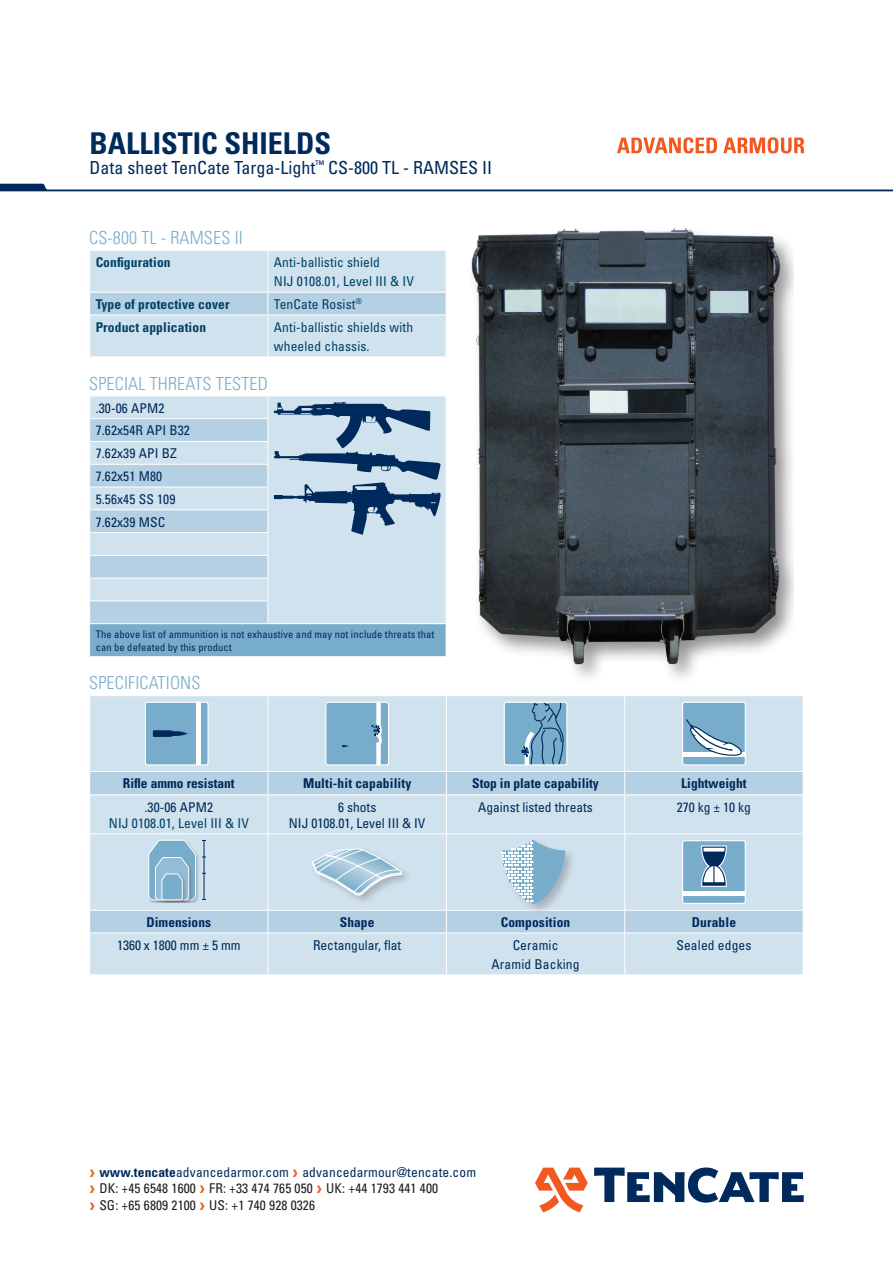
<style>
.page{position:relative;width:893px;height:1263px;background:#fff}
.page>*{position:absolute;margin:0;border:0;box-sizing:border-box;transform-origin:0 0}
.t1{font:700 condensed 30px "Univers";color:#002a5c}
.Body_text{font:300 condensed 18px "Univers";letter-spacing:.01em;color:#77adca}
.t2{font:condensed 18px "Univers";color:#002a5c}
.Body_text-2{font:condensed 13.5px "Univers";letter-spacing:.01em;color:#002a5c}
.Body_text-3{font:condensed 13.5px/19.2px "Univers";letter-spacing:.01em;color:#004068}
.Cell_row{font:condensed 13.5px "Univers";color:#002a5c}
.Body_text-4{font:condensed 13.5px "Univers";letter-spacing:.01em;color:#231f20}
.Cell_row-2{font:700 condensed 13.5px "Univers";color:#002a5c}
.Body_text-5{font:700 condensed 13.5px "Univers";letter-spacing:.01em;color:#004068}
.Body_text-6{font:700 condensed 13.5px "Univers";letter-spacing:.01em;color:#002a5c}
.Body_text-7{font:condensed 10.5px/12.6px "Univers";letter-spacing:.01em;color:#002a5c}
.s1{font-family:"Ten Cate Arrow";font-stretch:normal;color:#f15921}
.s2{font-weight:700}
</style>
<div class="page">
<svg style="left:0;top:184px;width:893px;height:7px"></svg>
<svg style="left:90px;top:251px;width:356px;height:105px"></svg>
<hr style="left:89px;top:315px;width:179px;height:1px;background:#fff">
<hr style="left:268px;top:315px;width:178px;height:1px;background:#fff">
<hr style="left:267px;top:315px;width:1px;height:41px;background:#fff">
<div style="left:90px;top:624px;width:356px;height:33px;background:#77adca"></div>
<svg style="left:90px;top:396px;width:178px;height:227px"></svg>
<hr style="left:89px;top:656px;width:179px;height:1px;background:#fff">
<hr style="left:268px;top:656px;width:178px;height:1px;background:#fff">
<svg style="left:274px;top:396px;width:172px;height:227px"></svg>
<div style="left:90px;top:696px;width:713px;height:278px;background:#d0e2ed"></div>
<svg style="left:90px;top:772px;width:713px;height:160px;fill:#d0e2ed"></svg>
<hr style="left:268px;top:696px;width:1px;height:75px;background:#fff">
<hr style="left:446px;top:696px;width:1px;height:75px;background:#fff">
<hr style="left:624px;top:696px;width:1px;height:75px;background:#fff">
<hr style="left:89px;top:771px;width:179px;height:1px;background:#fff">
<hr style="left:268px;top:771px;width:178px;height:1px;background:#fff">
<svg style="left:268px;top:772px;width:1px;height:22px"></svg>
<hr style="left:446px;top:771px;width:179px;height:1px;background:#fff">
<svg style="left:446px;top:772px;width:1px;height:22px"></svg>
<hr style="left:625px;top:771px;width:178px;height:1px;background:#fff">
<svg style="left:624px;top:772px;width:1px;height:22px"></svg>
<hr style="left:89px;top:794px;width:179px;height:1px;background:#fff">
<hr style="left:268px;top:794px;width:178px;height:1px;background:#fff">
<hr style="left:268px;top:795px;width:1px;height:38px;background:#fff">
<hr style="left:446px;top:794px;width:179px;height:1px;background:#fff">
<hr style="left:446px;top:795px;width:1px;height:38px;background:#fff">
<hr style="left:625px;top:794px;width:178px;height:1px;background:#fff">
<hr style="left:624px;top:795px;width:1px;height:38px;background:#fff">
<hr style="left:89px;top:833px;width:179px;height:1px;background:#fff">
<hr style="left:268px;top:833px;width:178px;height:1px;background:#fff">
<hr style="left:268px;top:834px;width:1px;height:76px;background:#fff">
<hr style="left:446px;top:833px;width:179px;height:1px;background:#fff">
<hr style="left:446px;top:834px;width:1px;height:76px;background:#fff">
<hr style="left:625px;top:833px;width:178px;height:1px;background:#fff">
<hr style="left:624px;top:834px;width:1px;height:76px;background:#fff">
<hr style="left:89px;top:910px;width:179px;height:1px;background:#fff">
<hr style="left:268px;top:910px;width:178px;height:1px;background:#fff">
<svg style="left:268px;top:911px;width:1px;height:21px"></svg>
<hr style="left:446px;top:910px;width:179px;height:1px;background:#fff">
<svg style="left:446px;top:911px;width:1px;height:21px"></svg>
<hr style="left:625px;top:910px;width:178px;height:1px;background:#fff">
<svg style="left:624px;top:911px;width:1px;height:21px"></svg>
<hr style="left:89px;top:932px;width:179px;height:1px;background:#fff">
<hr style="left:268px;top:932px;width:178px;height:1px;background:#fff">
<hr style="left:268px;top:933px;width:1px;height:41px;background:#fff">
<hr style="left:446px;top:932px;width:179px;height:1px;background:#fff">
<hr style="left:446px;top:933px;width:1px;height:41px;background:#fff">
<hr style="left:625px;top:932px;width:178px;height:1px;background:#fff">
<hr style="left:624px;top:933px;width:1px;height:41px;background:#fff">
<svg style="left:145px;top:702px;width:64px;height:63px"></svg>
<svg style="left:325px;top:702px;width:64px;height:63px"></svg>
<svg style="left:504px;top:702px;width:63px;height:63px"></svg>
<svg style="left:682px;top:702px;width:64px;height:63px"></svg>
<img style="left:147px;top:840px;width:54px;height:62px">
<img style="left:154px;top:900px;width:40px;height:2px">
<img style="left:160px;top:900px;width:27px;height:2px">
<svg style="left:148px;top:840px;width:48px;height:60px"></svg>
<hr style="left:204px;top:840px;width:1px;height:59px;background:#002a5c">
<div style="left:311px;top:847px;width:102px;height:59px;background:#231f20;opacity:.25"></div>
<svg style="left:313px;top:849px;width:90px;height:46px"></svg>
<div style="left:499px;top:838px;width:78px;height:77px;background:#231f20;opacity:.25"></div>
<svg style="left:502px;top:840px;width:63px;height:63px"></svg>
<svg style="left:682px;top:840px;width:64px;height:64px"></svg>
<div style="left:467px;top:226px;width:326px;height:458px;background:#231f20;opacity:.5"></div>
<img style="left:467px;top:226px;width:323px;height:448px">
<svg style="left:617px;top:137px;width:100px;height:16px"></svg>
<svg style="left:723px;top:137px;width:81px;height:16px"></svg>
<svg style="left:535px;top:1167px;width:53px;height:45px"></svg>
<svg style="left:594px;top:1167px;width:210px;height:36px"></svg>
<p class="t1" style="left:89px;top:125px;width:243px">BALLISTIC SHIELDS</p>
<p class="t2" style="left:89px;top:156px;width:404px">Data sheet TenCate Targa-Light<sup>™</sup> CS-800 TL - RAMSES II</p>
<p class="Body_text" style="left:89px;top:227px;width:155px">CS-800 TL - RAMSES II</p>
<p class="Body_text-5" style="left:96px;top:254px;width:76px">Configuration</p>
<p class="Body_text-3" style="left:274px;top:252px;width:108px">Anti-ballistic shield</p>
<p class="Body_text-3" style="left:274px;top:272px;width:141px">NIJ 0108.01, Level III &amp; IV</p>
<p class="Body_text-5" style="left:96px;top:296px;width:135px">Type of protective cover</p>
<p class="Body_text-3" style="left:274px;top:294px;width:90px">TenCate Rosist<sup>®</sup></p>
<p class="Body_text-5" style="left:96px;top:319px;width:112px">Product application</p>
<p class="Body_text-3" style="left:274px;top:317px;width:141px">Anti-ballistic shields with wheeled chassis.</p>
<p class="Body_text" style="left:89px;top:372px;width:180px">SPECIAL THREATS TESTED</p>
<p class="Body_text-2" style="left:96px;top:399px;width:70px">.30-06 APM2</p>
<p class="Body_text-2" style="left:96px;top:422px;width:96px">7.62x54R API B32</p>
<p class="Body_text-2" style="left:96px;top:445px;width:83px">7.62x39 API BZ</p>
<p class="Body_text-2" style="left:96px;top:468px;width:68px">7.62x51 M80</p>
<p class="Body_text-2" style="left:96px;top:490px;width:81px">5.56x45 SS 109</p>
<p class="Body_text-2" style="left:96px;top:513px;width:71px">7.62x39 MSC</p>
<p class="Body_text-7" style="left:96px;top:628px;width:340px">The above list of ammunition is not exhaustive and may not include threats that can be defeated by this product</p>
<p class="Body_text" style="left:89px;top:672px;width:113px">SPECIFICATIONS</p>
<p class="Cell_row-2" style="left:123px;top:775px;width:113px">Rifle ammo resistant</p>
<p class="Body_text-6" style="left:303px;top:775px;width:110px">Multi-hit capability</p>
<p class="Cell_row-2" style="left:472px;top:775px;width:128px">Stop in plate capability</p>
<p class="Cell_row-2" style="left:681px;top:775px;width:67px">Lightweight</p>
<p class="Body_text-2" style="left:144px;top:798px;width:70px">.30-06 APM2</p>
<p class="Body_text-3" style="left:109px;top:813px;width:141px">NIJ 0108.01, Level III &amp; IV</p>
<p class="Cell_row" style="left:338px;top:798px;width:40px">6 shots</p>
<p class="Cell_row" style="left:289px;top:814px;width:138px">NIJ 0108.01, Level III &amp; IV</p>
<p class="Cell_row" style="left:478px;top:798px;width:116px">Against listed threats</p>
<p class="Cell_row" style="left:677px;top:798px;width:76px">270 kg ± 10 kg</p>
<p class="Cell_row-2" style="left:147px;top:914px;width:66px">Dimensions</p>
<p class="Cell_row-2" style="left:340px;top:914px;width:36px">Shape</p>
<p class="Body_text-6" style="left:501px;top:914px;width:71px">Composition</p>
<p class="Body_text-6" style="left:692px;top:914px;width:46px">Durable</p>
<p class="Cell_row" style="left:117px;top:936px;width:125px">1360 x 1800 mm ± 5 mm</p>
<p class="Cell_row" style="left:313px;top:936px;width:90px">Rectangular, flat</p>
<p class="Body_text-2" style="left:513px;top:936px;width:47px">Ceramic</p>
<p class="Body_text-2" style="left:492px;top:955px;width:89px">Aramid Backing</p>
<p class="Body_text-2" style="left:676px;top:936px;width:76px">Sealed edges</p>
<p class="Body_text-2" style="left:89px;top:1164px;width:388px"><span class="s1">&gt;</span><span class="s2">www.tencate</span>advancedarmor.com <span class="s1">&gt;</span>advancedarmour@tencate.com</p>
<p class="Body_text-4" style="left:89px;top:1180px;width:350px"><span class="s1">&gt;</span>DK: +45 6548 1600 <span class="s1">&gt;</span>FR: +33 474 765 050 <span class="s1">&gt;</span>UK: +44 1793 441 400</p>
<p class="Body_text-4" style="left:89px;top:1196px;width:227px"><span class="s1">&gt;</span>SG: +65 6809 2100 <span class="s1">&gt;</span>US: +1 740 928 0326</p>
</div>
